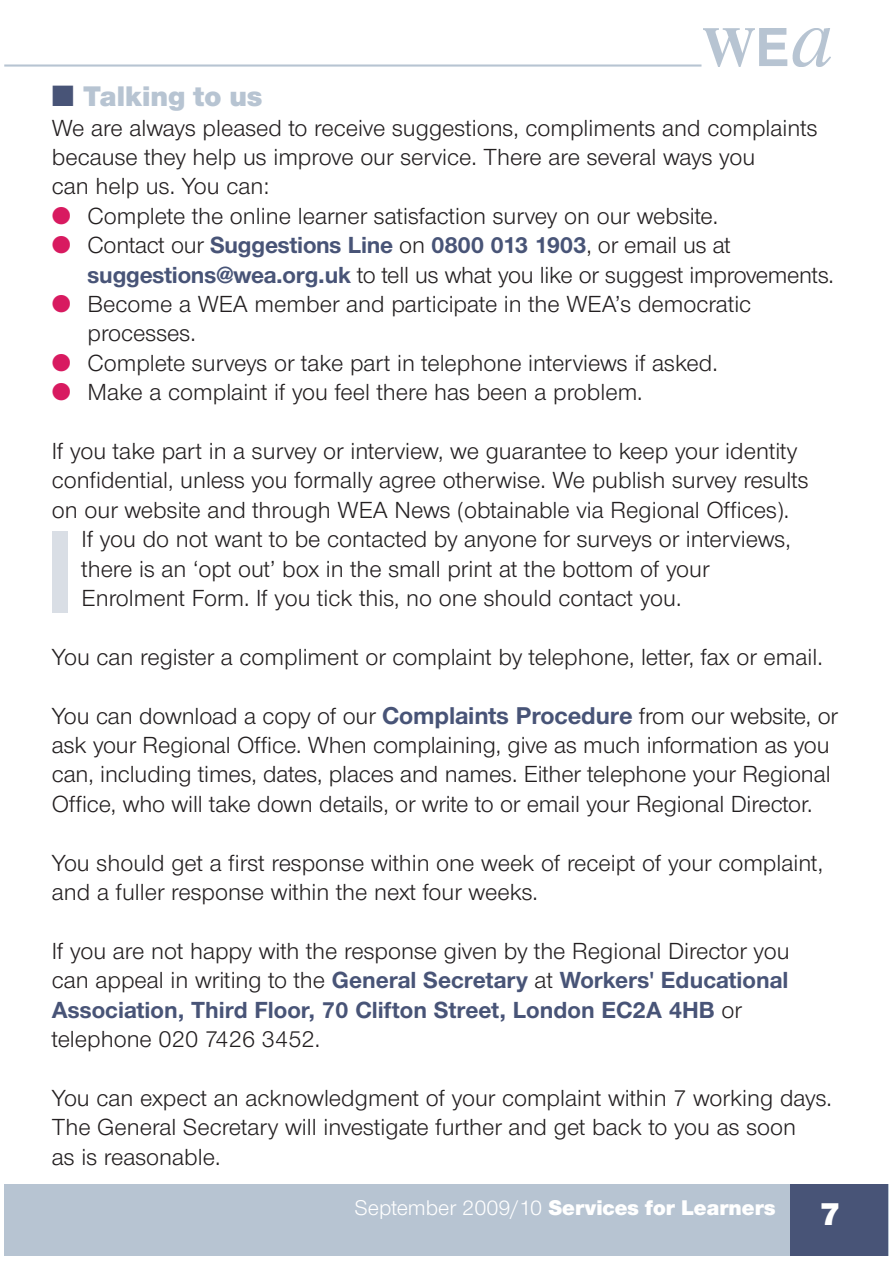
<style>
.page{position:relative;width:893px;height:1263px;background:#fff}
.page>*{position:absolute;margin:0;border:0;box-sizing:border-box;transform-origin:0 0}
.t1{font:900 33.6px "Nimbus Sans Novus T";color:#fff}
.t2{font:900 29.4px "Nimbus Sans Novus T";color:#b7c4d2}
.t3{font:24.15px/29.4px "Nimbus Sans Novus T";color:#231f20}
.t4{font:900 22.05px "Nimbus Sans Novus T";color:#fff}
.s1{color:#485477}
.s2{color:#d81a60}
.s3{font-weight:700;color:#485477}
.s4{font-weight:700;font-size:25.2px;color:#485477}
.s5{font-weight:400}
</style>
<div class="page">
<div style="left:4px;top:1185px;width:884px;height:71px;background:#b7c4d2"></div>
<div style="left:790px;top:1185px;width:98px;height:71px;background:#485477"></div>
<img style="left:704px;top:29px;width:126px;height:38px">
<div style="left:52px;top:531px;width:15px;height:81px;background:#d9dee5"></div>
<hr style="left:4px;top:64px;width:697px;height:3px;background:#b7c4d2">
<p class="t2" style="left:52px;top:86px;width:212px"><span class="s1">■</span> Talking to us</p>
<p class="t3" style="left:52px;top:115px;width:767px">We are always pleased to receive suggestions, compliments and complaints because they help us improve our service. There are several ways you<br>can help us. You can:</p>
<p class="t3" style="left:52px;top:203px;width:668px"><span class="s2">●</span> Complete the online learner satisfaction survey on our website.</p>
<p class="t3" style="left:88px;top:233px;width:748px;text-indent:-36px"><span class="s2">●</span> Contact our <span class="s3">Suggestions Line</span> on <span class="s3">0800 013 1903</span>, or email us at <span class="s3">suggestions@wea.org.uk</span> to tell us what you like or suggest improvements.</p>
<p class="t3" style="left:88px;top:291px;width:665px;text-indent:-36px"><span class="s2">●</span> Become a WEA member and participate in the WEA’s democratic processes.</p>
<p class="t3" style="left:52px;top:350px;width:667px"><span class="s2">●</span> Complete surveys or take part in telephone interviews if asked.</p>
<p class="t3" style="left:52px;top:380px;width:592px"><span class="s2">●</span> Make a complaint if you feel there has been a problem.</p>
<p class="t3" style="left:52px;top:438px;width:747px">If you take part in a survey or interview, we guarantee to keep your identity</p>
<p class="t3" style="left:52px;top:468px;width:758px">confidential, unless you formally agree otherwise. We publish survey results</p>
<p class="t3" style="left:52px;top:497px;width:739px">on our website and through WEA News (obtainable via Regional Offices).</p>
<p class="t3" style="left:82px;top:527px;width:710px">If you do not want to be contacted by anyone for surveys or interviews,</p>
<p class="t3" style="left:82px;top:556px;width:629px">there is an ‘opt out’ box in the small print at the bottom of your</p>
<p class="t3" style="left:82px;top:585px;width:601px">Enrolment Form. If you tick this, no one should contact you.</p>
<p class="t3" style="left:52px;top:644px;width:772px">You can register a compliment or complaint by telephone, letter, fax or email.</p>
<p class="t3" style="left:52px;top:703px;width:788px">You can download a copy of our <span class="s4">Complaints Procedure</span> from our website, or ask your Regional Office. When complaining, give as much information as you can, including times, dates, places and names. Either telephone your Regional Office, who will take down details, or write to or email your Regional Director.</p>
<p class="t3" style="left:52px;top:850px;width:773px">You should get a first response within one week of receipt of your complaint, and a fuller response within the next four weeks.</p>
<p class="t3" style="left:52px;top:938px;width:739px">If you are not happy with the response given by the Regional Director you can appeal in writing to the <span class="s3">General Secretary</span> at <span class="s3">Workers' Educational Association, Third Floor, 70 Clifton Street, London EC2A 4HB</span> or telephone 020 7426 3452.</p>
<p class="t3" style="left:52px;top:1085px;width:781px">You can expect an acknowledgment of your complaint within 7 working days.<br>The General Secretary will investigate further and get back to you as soon<br>as is reasonable.</p>
<p class="t4" style="left:355px;top:1200px;width:422px"><span class="s5">September 2009/10</span> Services for Learners</p>
<h1 class="t1" style="left:820px;top:1202px;width:22px">7</h1>
</div>
